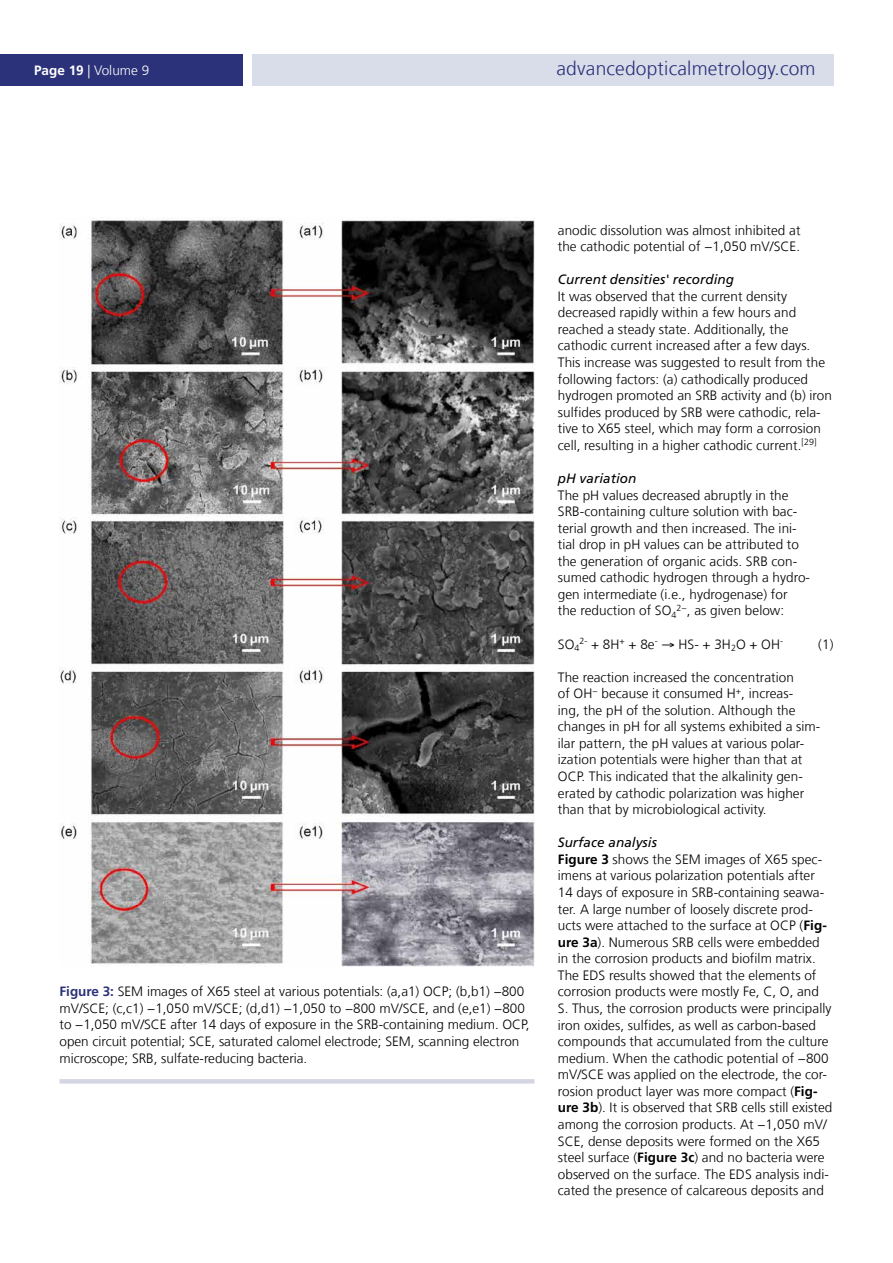
<style>
.page{position:relative;width:893px;height:1263px;background:#fff}
.page>*{position:absolute;margin:0;border:0;box-sizing:border-box;transform-origin:0 0}
.t1{font:300 19.2px "Frutiger LT Com";letter-spacing:.01em;color:#2b3279}
.t2{font:300 13.5px/16.5px "Frutiger LT Com";letter-spacing:.005em;color:#000}
.t3{font:italic 13.5px "Frutiger LT Com";letter-spacing:.005em;color:#000}
.t4{font:300 13.5px "Frutiger LT Com";letter-spacing:.005em;color:#fff}
.s1{font-weight:700}
.s2{font-weight:700;color:#2b3279}
.s3{font-weight:400;font-style:italic}
</style>
<div class="page">
<div style="left:252px;top:54px;width:581px;height:32px;background:#d9dde9"></div>
<div style="left:0;top:54px;width:242px;height:32px;background:#2b3279"></div>
<hr style="left:60px;top:1079px;width:474px;height:4px;background:#d5d6e4">
<img style="left:60px;top:218px;width:474px;height:749px">
<p class="t4" style="left:34px;top:62px;width:117px"><span class="s1">Page 19</span> | Volume 9</p>
<h1 class="t1" style="left:556px;top:57px;width:261px">advancedopticalmetrology.com</h1>
<p class="t2" style="left:60px;top:983px;width:472px"><span class="s2">Figure 3:</span> SEM images of X65 steel at various potentials: (a,a1) OCP; (b,b1) −800 mV/SCE; (c,c1) −1,050 mV/SCE; (d,d1) −1,050 to −800 mV/SCE, and (e,e1) −800 to −1,050 mV/SCE after 14 days of exposure in the SRB-containing medium. OCP, open circuit potential; SCE, saturated calomel electrode; SEM, scanning electron microscope; SRB, sulfate-reducing bacteria.</p>
<p class="t2" style="left:558px;top:222px;width:244px">anodic dissolution was almost inhibited at the cathodic potential of −1,050 mV/SCE.</p>
<p class="t3" style="left:558px;top:272px;width:178px">Current densities' recording</p>
<p class="t2" style="left:558px;top:288px;width:276px">It was observed that the current density decreased rapidly within a few hours and reached a steady state. Additionally, the cathodic current increased after a few days.<br>This increase was suggested to result from the following factors: (a) cathodically produced hydrogen promoted an SRB activity and (b) iron sulfides produced by SRB were cathodic, rela&shy;tive to X65 steel, which may form a corrosion cell, resulting in a higher cathodic current.<sup>[29]</sup></p>
<p class="t3" style="left:558px;top:470px;width:80px">pH variation</p>
<p class="t2" style="left:558px;top:487px;width:254px">The pH values decreased abruptly in the SRB-containing culture solution with bac&shy;terial growth and then increased. The ini&shy;tial drop in pH values can be attributed to the generation of organic acids. SRB con&shy;sumed cathodic hydrogen through a hydro&shy;gen intermediate (i.e., hydrogenase) for<br>the reduction of SO<sub>4</sub><sup>2−</sup>, as given below:</p>
<p class="t2" style="left:558px;top:636px;width:227px">SO<sub>4</sub><sup>2-</sup> + 8H<sup>+</sup> + 8e<sup>-</sup> → HS- + 3H<sub>2</sub>O + OH<sup>-</sup></p>
<p class="t2" style="left:818px;top:636px;width:17px">(1)</p>
<p class="t2" style="left:558px;top:669px;width:264px">The reaction increased the concentration<br>of OH<sup>−</sup> because it consumed H<sup>+</sup>, increas-<br>ing, the pH of the solution. Although the changes in pH for all systems exhibited a sim&shy;ilar pattern, the pH values at various polar&shy;ization potentials were higher than that at OCP. This indicated that the alkalinity gen&shy;erated by cathodic polarization was higher than that by microbiological activity.</p>
<p class="t2" style="left:558px;top:834px;width:276px"><span class="s3">Surface analysis<br></span><span class="s1">Figure 3</span> shows the SEM images of X65 spec&shy;imens at various polarization potentials after 14 days of exposure in SRB-containing seawa&shy;ter. A large number of loosely discrete prod&shy;ucts were attached to the surface at OCP (<span class="s1">Fig&shy;ure 3a</span>). Numerous SRB cells were embedded in the corrosion products and biofilm matrix.<br>The EDS results showed that the elements of corrosion products were mostly Fe, C, O, and S. Thus, the corrosion products were principally iron oxides, sulfides, as well as carbon-based compounds that accumulated from the culture medium. When the cathodic potential of −800 mV/SCE was applied on the electrode, the cor&shy;rosion product layer was more compact (<span class="s1">Fig&shy;ure 3b</span>). It is observed that SRB cells still existed among the corrosion products. At −1,050 mV/ SCE, dense deposits were formed on the X65 steel surface (<span class="s1">Figure 3c</span>) and no bacteria were observed on the surface. The EDS analysis indi&shy;cated the presence of calcareous deposits and</p>
</div>
